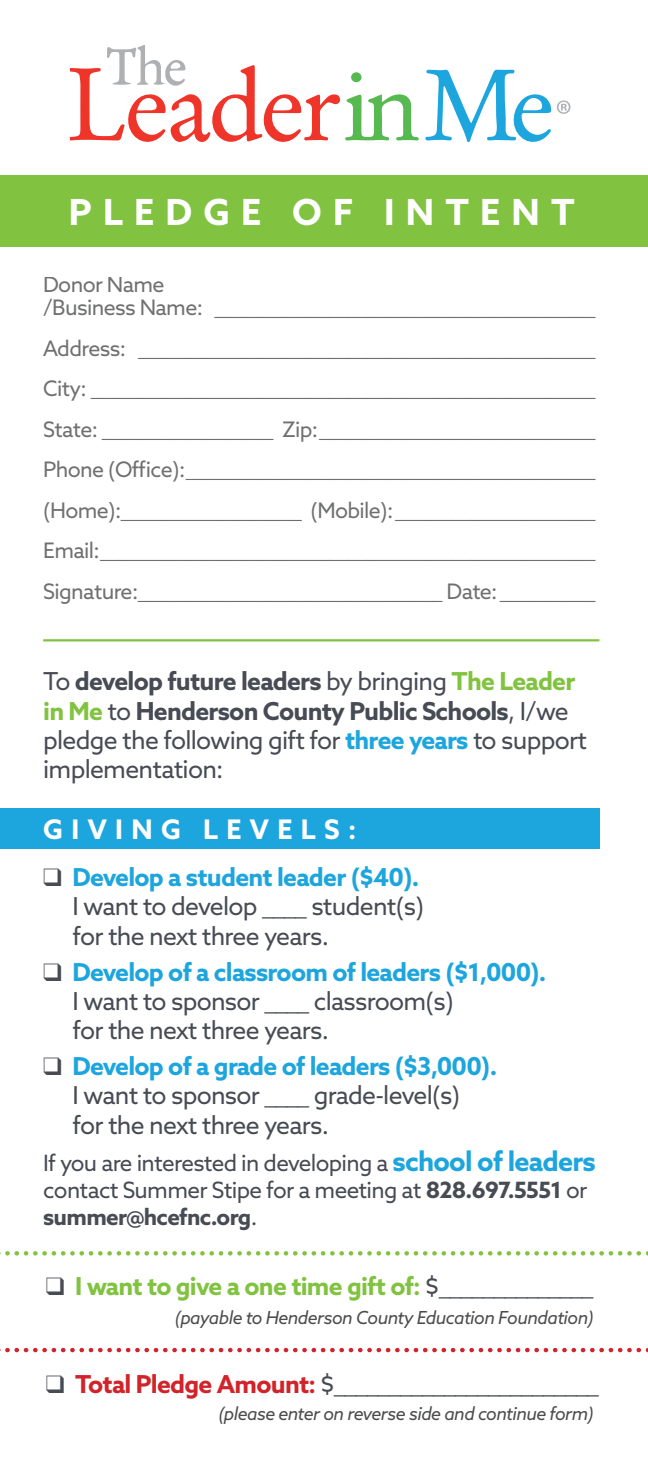
<style>
.page{position:relative;width:648px;height:1458px;background:#fff}
.page>*{position:absolute;margin:0;border:0;box-sizing:border-box;transform-origin:0 0}
.t1{font:700 36px "Azo Sans";letter-spacing:.31em;color:#fff}
.t2{font:700 27px "Azo Sans";letter-spacing:.31em;color:#fff}
.t3{font:24.75px/29.2px "Azo Sans";letter-spacing:-.03em;color:#464b54}
.t4{font:700 24.75px "Azo Sans";letter-spacing:-.03em;color:#81c340}
.t5{font:22.5px/27px "Azo Sans";letter-spacing:-.03em;color:#464b54}
.t6{font:21.38px/40.5px "Azo Sans";letter-spacing:-.03em;color:#4b4c4d}
.t7{font:italic 18px "Azo Sans";letter-spacing:-.03em;color:#4b4c4d}
.s1{font-weight:700}
.s2{font-weight:700;color:#81c340}
.s3{font-weight:700;color:#1da5de}
.s4{font-weight:700;font-size:27px;color:#1da5de}
.s5{color:#464b54}
.s6{font-weight:400;color:#464b54}
.s7{font-weight:700;color:#d1232a}
</style>
<div class="page">
<div style="left:0;top:808px;width:599px;height:41px;background:#1da5de"></div>
<svg style="left:70px;top:45px;width:349px;height:97px"></svg>
<div style="left:351px;top:72px;width:11px;height:10px;background:#56ba50;border-radius:50%"></div>
<svg style="left:425px;top:69px;width:146px;height:73px"></svg>
<div style="left:0;top:175px;width:648px;height:72px;background:#81c340"></div>
<hr style="left:43px;top:639px;width:556px;height:2px;background:#81c340">
<svg style="left:0;top:1348px;width:648px;height:4px"></svg>
<svg style="left:0;top:1251px;width:648px;height:5px"></svg>
<h1 class="t1" style="left:69px;top:188px;width:507px">PLEDGE OF INTENT</h1>
<p class="t6" style="left:43px;top:273px;width:554px;line-height:22.5px">Donor Name<br>/Business Name: ________________________________________</p>
<p class="t6" style="left:43px;top:327px;width:554px;text-align:justify">Address: ________________________________________________ City: _____________________________________________________ State: __________________ Zip:_____________________________ Phone (Office):___________________________________________ (Home):___________________ (Mobile):_____________________ Email:____________________________________________________ Signature:________________________________ Date:__________</p>
<p class="t3" style="left:43px;top:667px;width:546px">To <span class="s1">develop future leaders</span> by bringing <span class="s2">The Leader in Me</span> to <span class="s1">Henderson County Public Schools</span>, I/we pledge the following gift for <span class="s3">three years</span> to support implementation:</p>
<p class="t2" style="left:43px;top:811px;width:315px">GIVING LEVELS:</p>
<p class="t3" style="left:72px;top:862px;width:353px;text-indent:-29px">❑ <span class="s3">Develop a student leader ($40).<br></span>I want to develop ____ student(s) for the next three years.</p>
<p class="t3" style="left:72px;top:957px;width:476px;text-indent:-29px">❑ <span class="s3">Develop of a classroom of leaders ($1,000).<br></span>I want to sponsor ____ classroom(s)<br>for the next three years.</p>
<p class="t3" style="left:72px;top:1051px;width:426px;text-indent:-29px">❑ <span class="s3">Develop of a grade of leaders ($3,000).<br></span>I want to sponsor ____ grade-level(s) for the next three years.</p>
<p class="t5" style="left:43px;top:1149px;width:554px">If you are interested in developing a <span class="s4">school of leaders </span>contact Summer Stipe for a meeting at <span class="s1">828.697.5551</span> or <span class="s1">summer@hcefnc.org</span>.</p>
<p class="t4" style="left:46px;top:1270px;width:549px"><span class="s5">❑</span> I want to give a one time gift of: <span class="s6">$______________</span></p>
<p class="t7" style="left:175px;top:1306px;width:420px">(payable to Henderson County Education Foundation)</p>
<p class="t3" style="left:46px;top:1369px;width:555px">❑ <span class="s7">Total Pledge Amount:</span> $________________________</p>
<p class="t7" style="left:218px;top:1402px;width:377px">(please enter on reverse side and continue form)</p>
</div>
